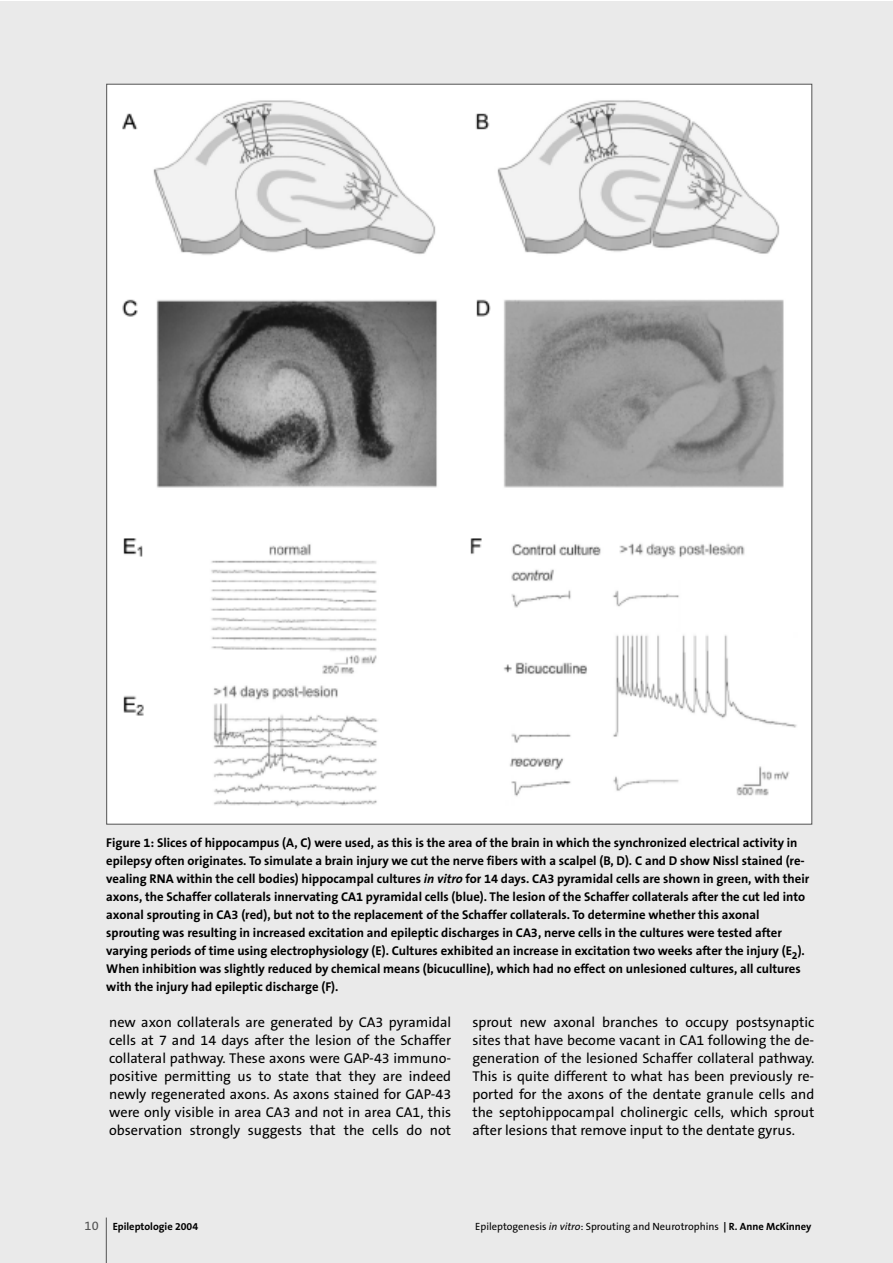
<style>
.page{position:relative;width:893px;height:1263px;background:#fff}
.page>*{position:absolute;margin:0;border:0;box-sizing:border-box;transform-origin:0 0}
.t1{font:14.25px/18px "The Sans B5 Plain";color:#000;text-align:justify}
.t2{font:700 12.75px/18px "The Sans B7";color:#000}
.t3{font:10.5px "The Sans B5 Plain";color:#000}
.t4{font:700 10.5px "The Sans B7";color:#000}
.s1{font-style:italic}
.s2{font-family:"The Sans B5 Plain";font-weight:400;font-size:12.75px;color:#535353}
.s3{font-family:"The Sans B7";font-weight:700}
</style>
<div class="page">
<div style="left:0;top:1px;width:893px;height:1262px;background:#eaeaea"></div>
<hr style="left:106px;top:1217px;width:1px;height:46px;background:#535353">
<img style="left:108px;top:86px;width:702px;height:736px">
<p class="t2" style="left:106px;top:834px;width:704px">Figure 1: Slices of hippocampus (A, C) were used, as this is the area of the brain in which the synchronized electrical activity in epilepsy often originates. To simulate a brain injury we cut the nerve fibers with a scalpel (B, D). C and D show Nissl stained (re&shy;vealing RNA within the cell bodies) hippocampal cultures <span class="s1">in vitro</span> for 14 days. CA3 pyramidal cells are shown in green, with their axons, the Schaffer collaterals innervating CA1 pyramidal cells (blue). The lesion of the Schaffer collaterals after the cut led into axonal sprouting in CA3 (red), but not to the replacement of the Schaffer collaterals. To determine whether this axonal sprouting was resulting in increased excitation and epileptic discharges in CA3, nerve cells in the cultures were tested after varying periods of time using electrophysiology (E). Cultures exhibited an increase in excitation two weeks after the injury (E<sub>2</sub>).<br>When inhibition was slightly reduced by chemical means (bicuculline), which had no effect on unlesioned cultures, all cultures with the injury had epileptic discharge (F).</p>
<p class="t1" style="left:109px;top:1014px;width:343px">new axon collaterals are generated by CA3 pyramidal cells at 7 and 14 days after the lesion of the Schaffer collateral pathway. These axons were GAP-43 immuno&shy;positive permitting us to state that they are indeed newly regenerated axons. As axons stained for GAP-43 were only visible in area CA3 and not in area CA1, this observation strongly suggests that the cells do not</p>
<p class="t1" style="left:472px;top:1014px;width:343px">sprout new axonal branches to occupy postsynaptic sites that have become vacant in CA1 following the de&shy;generation of the lesioned Schaffer collateral pathway.<br>This is quite different to what has been previously re&shy;ported for the axons of the dentate granule cells and the septohippocampal cholinergic cells, which sprout after lesions that remove input to the dentate gyrus.</p>
<p class="t4" style="left:85px;top:1220px;width:115px"><span class="s2">10</span> Epileptologie 2004</p>
<p class="t3" style="left:475px;top:1221px;width:338px">Epileptogenesis <span class="s1">in vitro</span>: Sprouting and Neurotrophins <span class="s3">| R. Anne McKinney</span></p>
</div>
